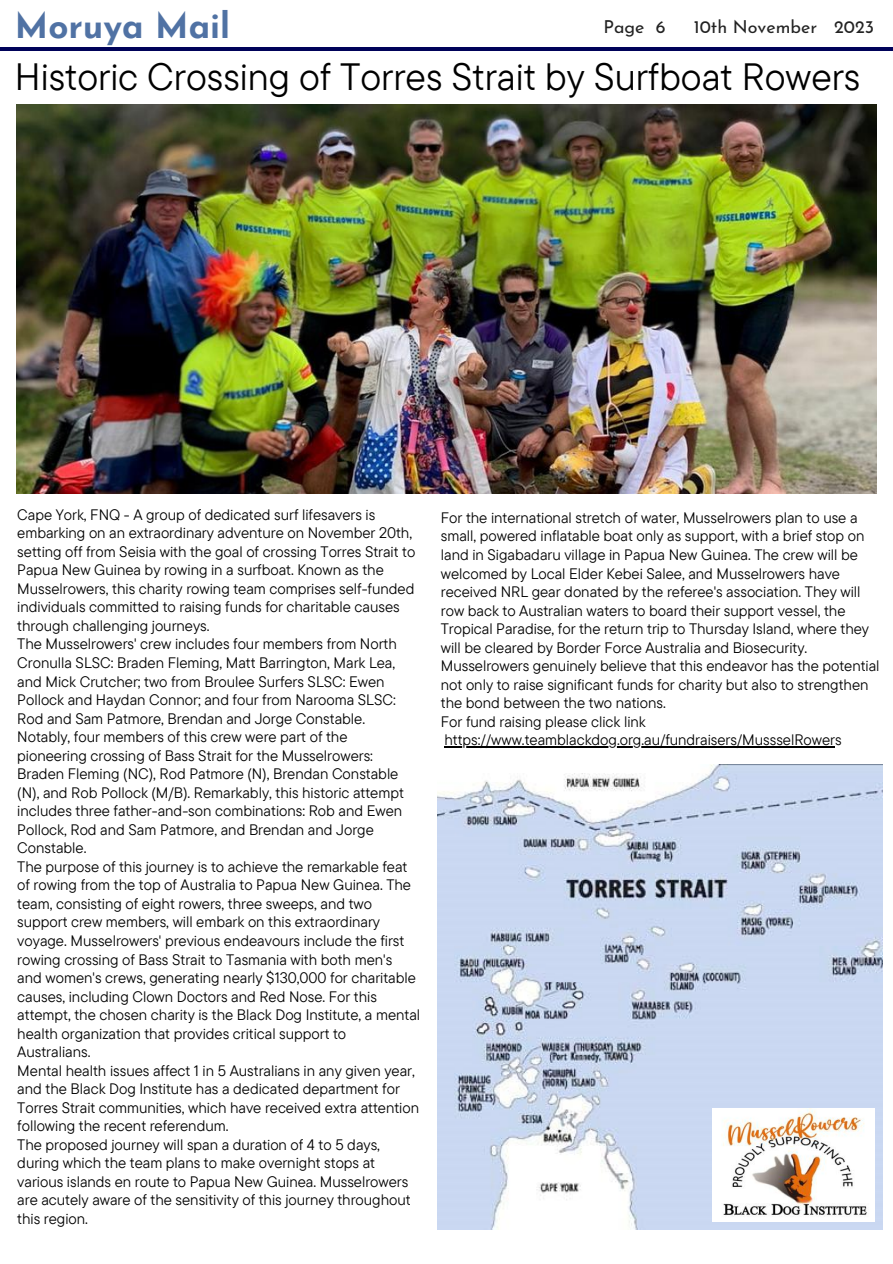
<style>
.page{position:relative;width:893px;height:1264px;background:#fff}
.page>*{position:absolute;margin:0;border:0;box-sizing:border-box;transform-origin:0 0}
.t1{font:37.95px "TT Commons Pro";color:#000}
.t2{font:700 35.25px "Josefin Sans";color:#5072a4}
.t3{font:17.85px "Josefin Sans";color:#222}
.t4{font:15.15px/18.5px "TT Commons Pro";color:#000}
</style>
<div class="page">
<hr style="left:0;top:48px;width:892px;height:2px;background:#000259">
<img style="left:17px;top:105px;width:859px;height:389px">
<img style="left:437px;top:764px;width:445px;height:465px">
<img style="left:712px;top:1108px;width:162px;height:113px">
<hr style="left:444px;top:746px;width:391px;height:1px;background:#000">
<h2 class="t2" style="left:15px;top:12px;width:217px">Moruya Mail</h2>
<p class="t3" style="left:603px;top:20px;width:64px">Page 6</p>
<p class="t3" style="left:693px;top:20px;width:182px">10th November 2023</p>
<h1 class="t1" style="left:15px;top:52px;width:846px">Historic Crossing of Torres Strait by Surfboat Rowers</h1>
<p class="t4" style="left:17px;top:505px;width:404px">Cape York, FNQ - A group of dedicated surf lifesavers is embarking on an extraordinary adventure on November 20th, setting off from Seisia with the goal of crossing Torres Strait to Papua New Guinea by rowing in a surfboat. Known as the Musselrowers, this charity rowing team comprises self-funded individuals committed to raising funds for charitable causes through challenging journeys.<br>The Musselrowers' crew includes four members from North Cronulla SLSC: Braden Fleming, Matt Barrington, Mark Lea, and Mick Crutcher; two from Broulee Surfers SLSC: Ewen Pollock and Haydan Connor; and four from Narooma SLSC:<br>Rod and Sam Patmore, Brendan and Jorge Constable.<br>Notably, four members of this crew were part of the pioneering crossing of Bass Strait for the Musselrowers:<br>Braden Fleming (NC), Rod Patmore (N), Brendan Constable (N), and Rob Pollock (M/B). Remarkably, this historic attempt includes three father-and-son combinations: Rob and Ewen Pollock, Rod and Sam Patmore, and Brendan and Jorge Constable.<br>The purpose of this journey is to achieve the remarkable feat of rowing from the top of Australia to Papua New Guinea. The team, consisting of eight rowers, three sweeps, and two support crew members, will embark on this extraordinary voyage. Musselrowers' previous endeavours include the first rowing crossing of Bass Strait to Tasmania with both men's and women's crews, generating nearly $130,000 for charitable causes, including Clown Doctors and Red Nose. For this attempt, the chosen charity is the Black Dog Institute, a mental health organization that provides critical support to Australians.<br>Mental health issues affect 1 in 5 Australians in any given year, and the Black Dog Institute has a dedicated department for Torres Strait communities, which have received extra attention following the recent referendum.</p>
<p class="t4" style="left:17px;top:1134px;width:395px">The proposed journey will span a duration of 4 to 5 days, during which the team plans to make overnight stops at various islands en route to Papua New Guinea. Musselrowers are acutely aware of the sensitivity of this journey throughout this region.</p>
<p class="t4" style="left:441px;top:508px;width:440px">For the international stretch of water, Musselrowers plan to use a small, powered inflatable boat only as support, with a brief stop on land in Sigabadaru village in Papua New Guinea. The crew will be welcomed by Local Elder Kebei Salee, and Musselrowers have received NRL gear donated by the referee's association. They will row back to Australian waters to board their support vessel, the Tropical Paradise, for the return trip to Thursday Island, where they will be cleared by Border Force Australia and Biosecurity.<br>Musselrowers genuinely believe that this endeavor has the potential not only to raise significant funds for charity but also to strengthen the bond between the two nations.<br>For fund raising please click link</p>
<p class="t4" style="left:444px;top:730px;width:398px">https://www.teamblackdog.org.au/fundraisers/MussselRowers</p>
</div>
